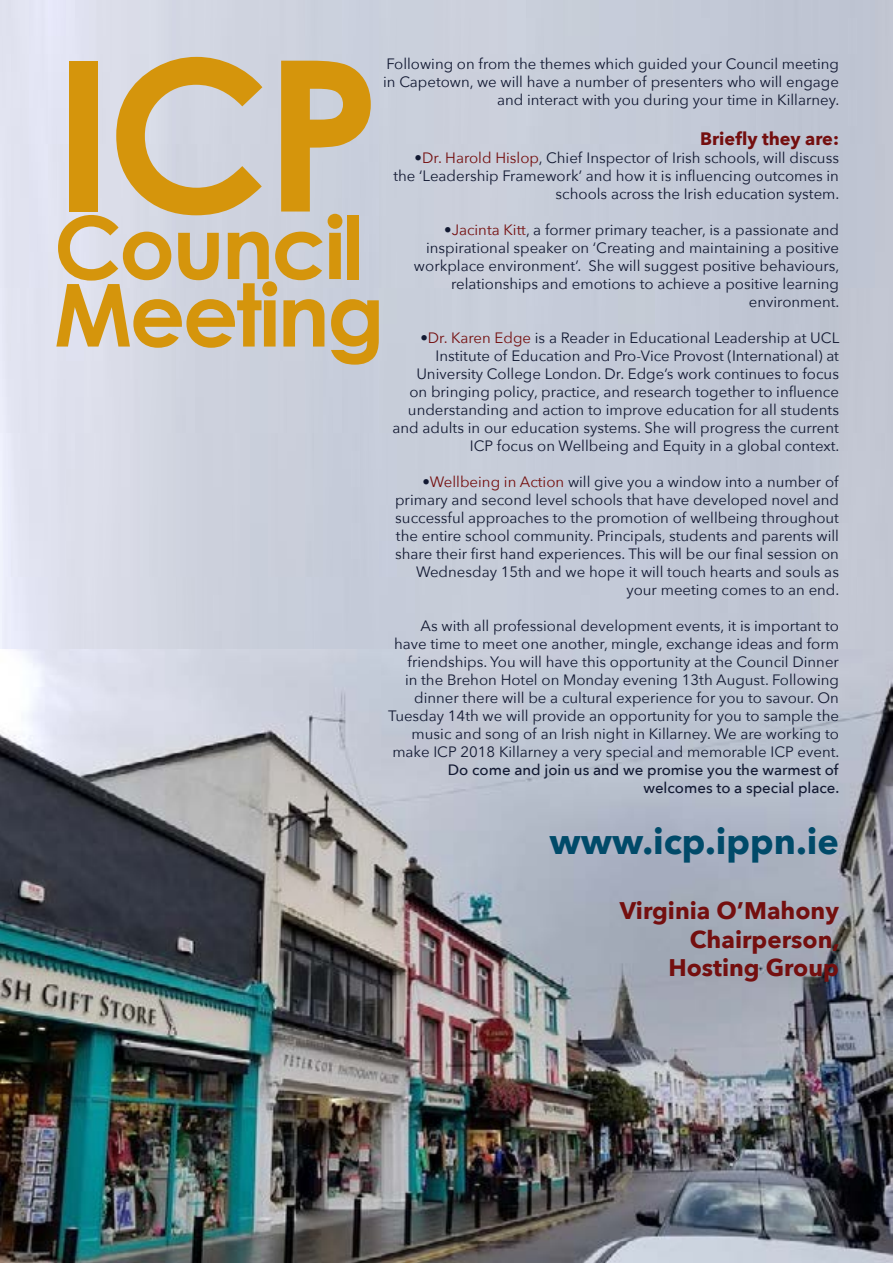
<style>
.page{position:relative;width:893px;height:1263px;background:#fff}
.page>*{position:absolute;margin:0;border:0;box-sizing:border-box;transform-origin:0 0}
.t1{font:700 210px "Century Gothic";color:#d5950c}
.t2{font:700 87px/67.5px "Century Gothic";letter-spacing:-.03em;color:#d5950c}
.t3{font:700 36px "Avenir Next";color:#004a69}
.t4{font:700 24px/28.8px "Avenir Next";color:#740f0f;text-align:right}
.t5{font:700 18px "Avenir Next";color:#740f0f}
.t6{font:15px/18px "Avenir Next";color:#121932;text-align:right}
.t7{font:500 15px/18px "Avenir Next";color:#121932;text-align:right}
.s1{color:#740f0f}
</style>
<div class="page">
<img style="left:0;top:648px;width:893px;height:615px">
<h1 class="t1" style="left:54px;top:3px;width:329px">ICP</h1>
<h2 class="t2" style="left:54px;top:212px;width:332px">Council<br>Meeting</h2>
<p class="t6" style="left:383px;top:54px;width:458px">Following on from the themes which guided your Council meeting in Capetown, we will have a number of presenters who will engage and interact with you during your time in Killarney.</p>
<p class="t5" style="left:700px;top:123px;width:140px">Briefly they are:</p>
<p class="t6" style="left:393px;top:148px;width:447px">•<span class="s1">Dr. Harold Hislop</span>, Chief Inspector of Irish schools, will discuss the ‘Leadership Framework’ and how it is influencing outcomes in schools across the Irish education system.</p>
<p class="t6" style="left:414px;top:220px;width:427px">•<span class="s1">Jacinta Kitt</span>, a former primary teacher, is a passionate and inspirational speaker on ‘Creating and maintaining a positive workplace environment’. She will suggest positive behaviours, relationships and emotions to achieve a positive learning environment.</p>
<p class="t6" style="left:393px;top:328px;width:448px">•<span class="s1">Dr. Karen Edge</span> is a Reader in Educational Leadership at UCL Institute of Education and Pro-Vice Provost (International) at University College London. Dr. Edge’s work continues to focus<br>on bringing policy, practice, and research together to influence understanding and action to improve education for all students and adults in our education systems. She will progress the current ICP focus on Wellbeing and Equity in a global context.</p>
<p class="t6" style="left:395px;top:472px;width:446px">•<span class="s1">Wellbeing in Action</span> will give you a window into a number of primary and second level schools that have developed novel and successful approaches to the promotion of wellbeing throughout the entire school community. Principals, students and parents will share their first hand experiences. This will be our final session on Wednesday 15th and we hope it will touch hearts and souls as your meeting comes to an end.</p>
<p class="t6" style="left:388px;top:616px;width:453px">As with all professional development events, it is important to have time to meet one another, mingle, exchange ideas and form friendships. You will have this opportunity at the Council Dinner<br>in the Brehon Hotel on Monday evening 13th August. Following dinner there will be a cultural experience for you to savour. On Tuesday 14th we will provide an opportunity for you to sample the music and song of an Irish night in Killarney. We are working to make ICP 2018 Killarney a very special and memorable ICP event.</p>
<p class="t7" style="left:448px;top:760px;width:393px">Do come and join us and we promise you the warmest of welcomes to a special place.</p>
<h3 class="t3" style="left:550px;top:810px;width:291px">www.icp.ippn.ie</h3>
<h3 class="t4" style="left:620px;top:895px;width:221px">Virginia O’Mahony<br>Chairperson,<br>Hosting Group</h3>
</div>
